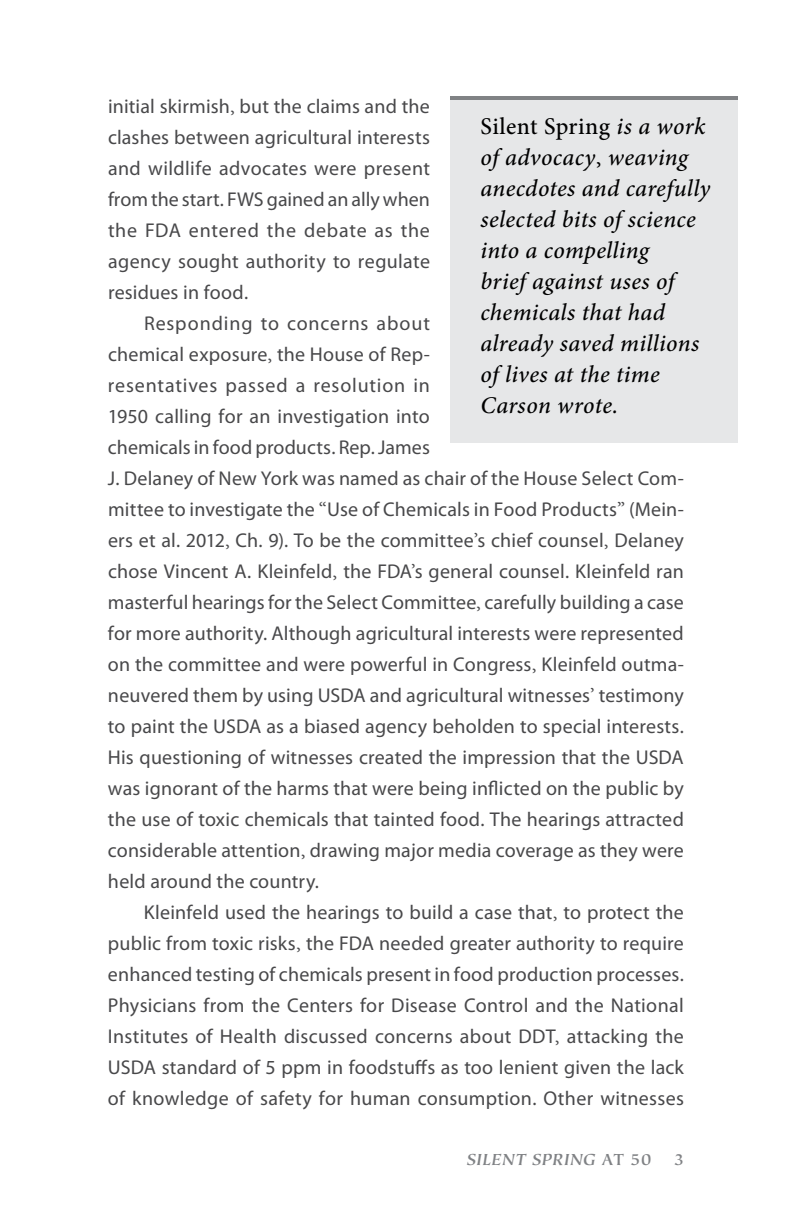
<style>
.page{position:relative;width:792px;height:1224px;background:#fff}
.page>*{position:absolute;margin:0;border:0;box-sizing:border-box;transform-origin:0 0}
.t1{font:italic 500 24px/31px "Minion Pro";letter-spacing:.015em;color:#000}
.t2{font:20px/31px "Myriad Pro";letter-spacing:.01em;color:#48484a;text-align:justify}
.t3{font:italic 700 18px "Tiepolo Std";letter-spacing:.025em;color:#808285}
.s1{font-family:"Minion Pro"}
.s2{font-style:normal}
.s3{font-weight:400;font-style:normal}
</style>
<div class="page">
<div style="left:450px;top:96px;width:288px;height:347px;background:#e6e7e8"></div>
<hr style="left:450px;top:96px;width:288px;height:4px;background:#808285">
<p class="t2" style="left:108px;top:90px;width:324px">initial skirmish<span class="s1">‚</span> but the claims and the clashes between agricultural interests and wildlife advocates were present from the start. FWS gained an ally when the FDA entered the debate as the agency sought authority to regulate residues in food.</p>
<p class="t2" style="left:108px;top:307px;width:578px;text-align:left;text-indent:36px">Responding to concerns about<br>chemical exposure<span class="s1">‚</span> the House of Rep-<br>resentatives passed a resolution in<br>1950 calling for an investigation into<br>chemicals in food products. Rep. James<br>J. Delaney of New York was named as chair of the House Select Com&shy;mittee to investigate the <span class="s1">“</span>Use of Chemicals in Food Products<span class="s1">”</span> (Mein&shy;ers et al. 2012<span class="s1">‚</span> Ch. 9). To be the committee<span class="s1">’</span>s chief counsel<span class="s1">‚</span> Delaney chose Vincent A. Kleinfeld<span class="s1">‚</span> the FDA<span class="s1">’</span>s general counsel. Kleinfeld ran masterful hearings for the Select Committee<span class="s1">‚</span> carefully building a case for more authority. Although agricultural interests were represented on the committee and were powerful in Congress<span class="s1">‚</span> Kleinfeld outma&shy;neuvered them by using USDA and agricultural witnesses<span class="s1">’</span> testimony to paint the USDA as a biased agency beholden to special interests.<br>His questioning of witnesses created the impression that the USDA was ignorant of the harms that were being inflicted on the public by the use of toxic chemicals that tainted food. The hearings attracted considerable attention<span class="s1">‚</span> drawing major media coverage as they were held around the country.</p>
<p class="t2" style="left:108px;top:896px;width:578px;text-indent:36px">Kleinfeld used the hearings to build a case that<span class="s1">‚</span> to protect the public from toxic risks<span class="s1">‚</span> the FDA needed greater authority to require enhanced testing of chemicals present in food production processes.<br>Physicians from the Centers for Disease Control and the National Institutes of Health discussed concerns about DDT<span class="s1">‚</span> attacking the USDA standard of 5 ppm in foodstuffs as too lenient given the lack of knowledge of safety for human consumption. Other witnesses</p>
<p class="t1" style="left:480px;top:111px;width:231px"><span class="s2">Silent Spring</span> is a work of advocacy<span class="s3">‚</span> weaving anecdotes and carefully selected bits of science into a compelling<br>brief against uses of chemicals that had already saved millions of lives at the time<br>Carson wrote.</p>
<p class="t3" style="left:467px;top:1149px;width:219px">SILENT SPRING <span class="s2">at 50 3</span></p>
</div>
